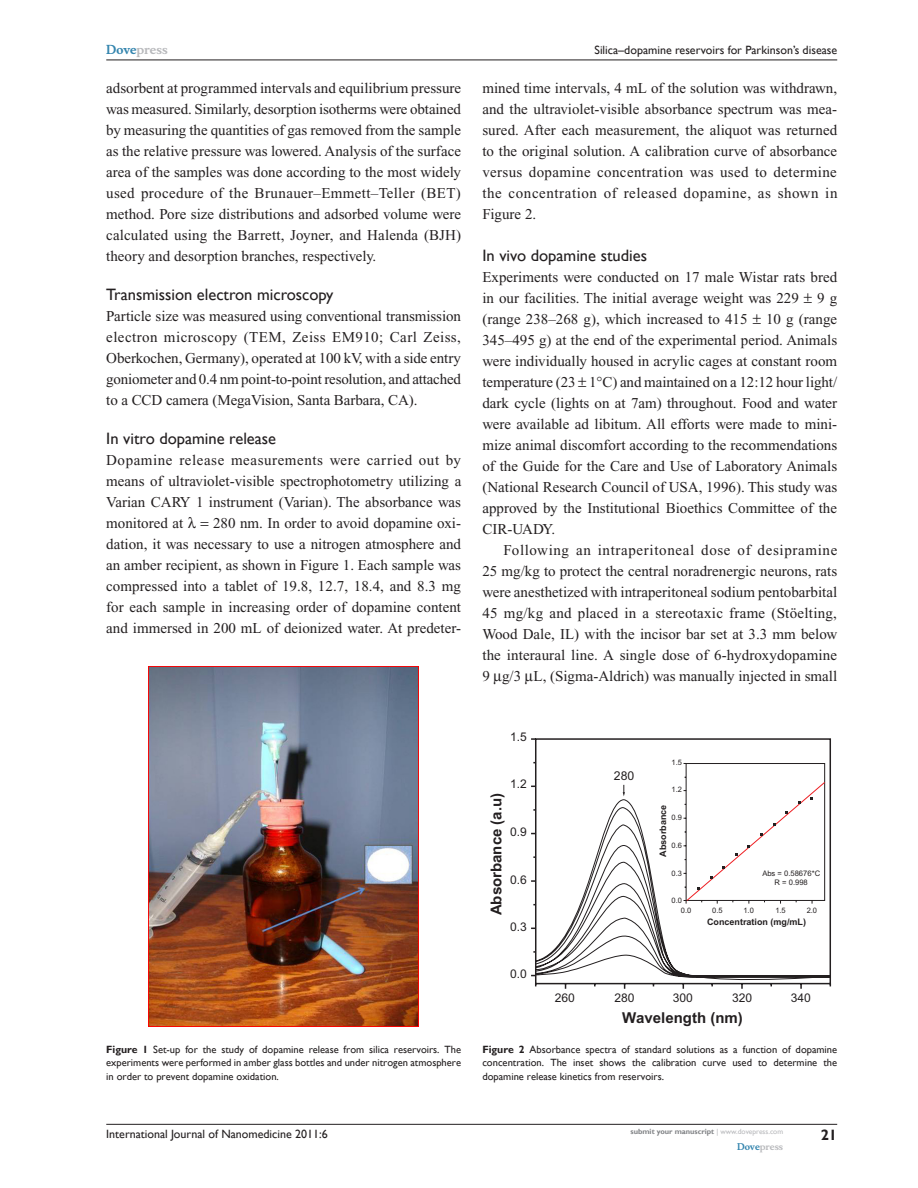
<style>
.page{position:relative;width:918px;height:1188px;background:#fff}
.page>*{position:absolute;margin:0;border:0;box-sizing:border-box;transform-origin:0 0}
.t1{font:16.5px "Gill Sans";color:#231f20}
.t2{font:15px/21px "Times New Roman";color:#231f20;text-align:justify}
.t3{font:700 15px "Arial";color:#231f20}
.t4{font:700 15px "Gill Sans";color:#231f20}
.t5{font:12.15px "Arial";color:#231f20}
.t6{font:12px "Gill Sans";color:#231f20}
.t7{font:12px "Arial";color:#231f20}
.t8{font:700 12px "Musee";color:#b8b9bc}
.t9{font:10.5px/13.5px "Gill Sans";color:#231f20;text-align:justify}
.t10{font:700 9px "Arial";color:#231f20}
.t11{font:700 9px "Musee";color:#b8b9bc}
.t12{font:7.65px/9.8px "Arial";color:#231f20;text-align:center}
.t13{font:700 7.5px "Gill Sans";color:#808285}
.t14{font:7.5px/10.4px "Arial";color:#231f20}
.s1{color:#3485ae}
.s2{font-weight:700}
.s3{font-weight:400;color:#b8b9bc}
</style>
<div class="page">
<hr style="left:106px;top:1124px;width:731px;height:1px;background:#231f20">
<hr style="left:106px;top:60px;width:731px;height:1px;background:#231f20">
<img style="left:149px;top:666px;width:270px;height:360px">
<svg style="left:531px;top:738px;width:300px;height:251px"></svg>
<svg style="left:683px;top:763px;width:143px;height:21px"></svg>
<svg style="left:535px;top:784px;width:296px;height:204px"></svg>
<p class="t8" style="left:106px;top:43px;width:63px"><span class="s1">Dove</span>press</p>
<p class="t2" style="left:106px;top:77px;width:356px">adsorbent at programmed intervals and equilibrium pressure was measured. Similarly, desorption isotherms were obtained by measuring the quantities of gas removed from the sample as the relative pressure was lowered. Analysis of the surface area of the samples was done according to the most widely used procedure of the Brunauer–Emmett–Teller (BET) method. Pore size distributions and adsorbed volume were calculated using the Barrett, Joyner, and Halenda (BJH) theory and desorption branches, respectively.</p>
<p class="t1" style="left:106px;top:284px;width:229px">Transmission electron microscopy</p>
<p class="t2" style="left:106px;top:305px;width:356px">Particle size was measured using conventional transmission electron microscopy (TEM, Zeiss EM910; Carl Zeiss, Oberkochen, Germany), operated at 100 kV, with a side entry goniometer and 0.4 nm point-to-point resolution, and attached to a CCD camera (MegaVision, Santa Barbara, CA).</p>
<p class="t1" style="left:106px;top:428px;width:171px">In vitro dopamine release</p>
<p class="t2" style="left:106px;top:449px;width:357px">Dopamine release measurements were carried out by means of ultraviolet-visible spectrophotometry utilizing a Varian CARY 1 instrument (Varian). The absorbance was monitored at</p>
<p class="t2" style="left:106px;top:512px;width:356px;text-indent:107px">280 nm. In order to avoid dopamine oxi&shy;dation, it was necessary to use a nitrogen atmosphere and an amber recipient, as shown in Figure 1. Each sample was compressed into a tablet of 19.8, 12.7, 18.4, and 8.3 mg for each sample in increasing order of dopamine content and immersed in 200 mL of deionized water. At predeter-</p>
<p class="t9" style="left:106px;top:1042px;width:356px"><span class="s2">Figure 1</span> Set-up for the study of dopamine release from silica reservoirs. The experiments were performed in amber glass bottles and under nitrogen atmosphere in order to prevent dopamine oxidation.</p>
<p class="t6" style="left:595px;top:43px;width:244px">Silica–dopamine reservoirs for Parkinson’s disease</p>
<p class="t2" style="left:482px;top:77px;width:357px">mined time intervals, 4 mL of the solution was withdrawn, and the ultraviolet-visible absorbance spectrum was mea&shy;sured. After each measurement, the aliquot was returned to the original solution. A calibration curve of absorbance versus dopamine concentration was used to determine the concentration of released dopamine, as shown in Figure 2.</p>
<p class="t1" style="left:482px;top:245px;width:166px">In vivo dopamine studies</p>
<p class="t2" style="left:482px;top:266px;width:356px">Experiments were conducted on 17 male Wistar rats bred in our facilities. The initial average weight was 229 9 g (range 238–268 g), which increased to 415 10 g (range 345–495 g) at the end of the experimental period. Animals were individually housed in acrylic cages at constant room temperature (23 1 C) and maintained on a 12:12 hour light/ dark cycle (lights on at 7am) throughout. Food and water were available ad libitum. All efforts were made to mini&shy;mize animal discomfort according to the recommendations of the Guide for the Care and Use of Laboratory Animals (National Research Council of USA, 1996). This study was approved by the Institutional Bioethics Committee of the CIR-UADY.</p>
<p class="t2" style="left:482px;top:539px;width:356px;text-indent:21px">Following an intraperitoneal dose of desipramine 25 mg/kg to protect the central noradrenergic neurons, rats were anesthetized with intraperitoneal sodium pentobarbital 45 mg/kg and placed in a stereotaxic frame (Stöelting, Wood Dale, IL) with the incisor bar set at 3.3 mm below the interaural line. A single dose of 6-hydroxydopamine 9 g/3 L, (Sigma-Aldrich) was manually injected in small</p>
<p class="t7" style="left:510px;top:730px;width:18px">1.5</p>
<p class="t7" style="left:510px;top:777px;width:18px">1.2</p>
<p class="t14" style="left:672px;top:758px;width:12px">1.5</p>
<p class="t14" style="left:672px;top:785px;width:12px">1.2</p>
<p class="t14" style="left:672px;top:812px;width:12px">0.9</p>
<p class="t14" style="left:672px;top:840px;width:12px">0.6</p>
<p class="t14" style="left:672px;top:868px;width:12px">0.3</p>
<p class="t14" style="left:681px;top:895px;width:12px;text-indent:-9px">0.0<br>0.0</p>
<p class="t14" style="left:712px;top:905px;width:12px">0.5</p>
<p class="t14" style="left:743px;top:905px;width:12px">1.0</p>
<p class="t14" style="left:775px;top:905px;width:12px">1.5</p>
<p class="t5" style="left:614px;top:768px;width:22px">280</p>
<p class="t3" style="left:487px;top:915px;width:124px;rotate:-90deg">Absorbance (a.u)</p>
<p class="t10" style="left:658px;top:857px;width:54px;rotate:-90deg">Absorbance</p>
<p class="t7" style="left:510px;top:825px;width:18px">0.9</p>
<p class="t7" style="left:510px;top:873px;width:18px">0.6</p>
<p class="t7" style="left:510px;top:920px;width:18px">0.3</p>
<p class="t7" style="left:510px;top:967px;width:18px">0.0</p>
<p class="t12" style="left:762px;top:868px;width:59px">Abs = 0.58676*C<br>R = 0.998</p>
<p class="t14" style="left:807px;top:905px;width:12px">2.0</p>
<p class="t10" style="left:707px;top:917px;width:100px">Concentration (mg/mL)</p>
<p class="t7" style="left:555px;top:990px;width:22px">260</p>
<p class="t7" style="left:614px;top:990px;width:22px">280</p>
<p class="t7" style="left:673px;top:990px;width:22px">300</p>
<p class="t3" style="left:622px;top:1009px;width:122px">Wavelength (nm)</p>
<p class="t7" style="left:732px;top:990px;width:22px">320</p>
<p class="t7" style="left:791px;top:990px;width:22px">340</p>
<p class="t9" style="left:482px;top:1042px;width:356px"><span class="s2">Figure 2</span> Absorbance spectra of standard solutions as a function of dopamine concentration. The inset shows the calibration curve used to determine the dopamine release kinetics from reservoirs.</p>
<p class="t6" style="left:106px;top:1127px;width:223px">International Journal of Nanomedicine 2011:6</p>
<p class="t13" style="left:631px;top:1127px;width:154px">submit your manuscript <span class="s3">| www.dovepress.com</span></p>
<p class="t11" style="left:737px;top:1141px;width:48px"><span class="s1">Dove</span>press</p>
<p class="t4" style="left:821px;top:1126px;width:18px">21</p>
</div>
